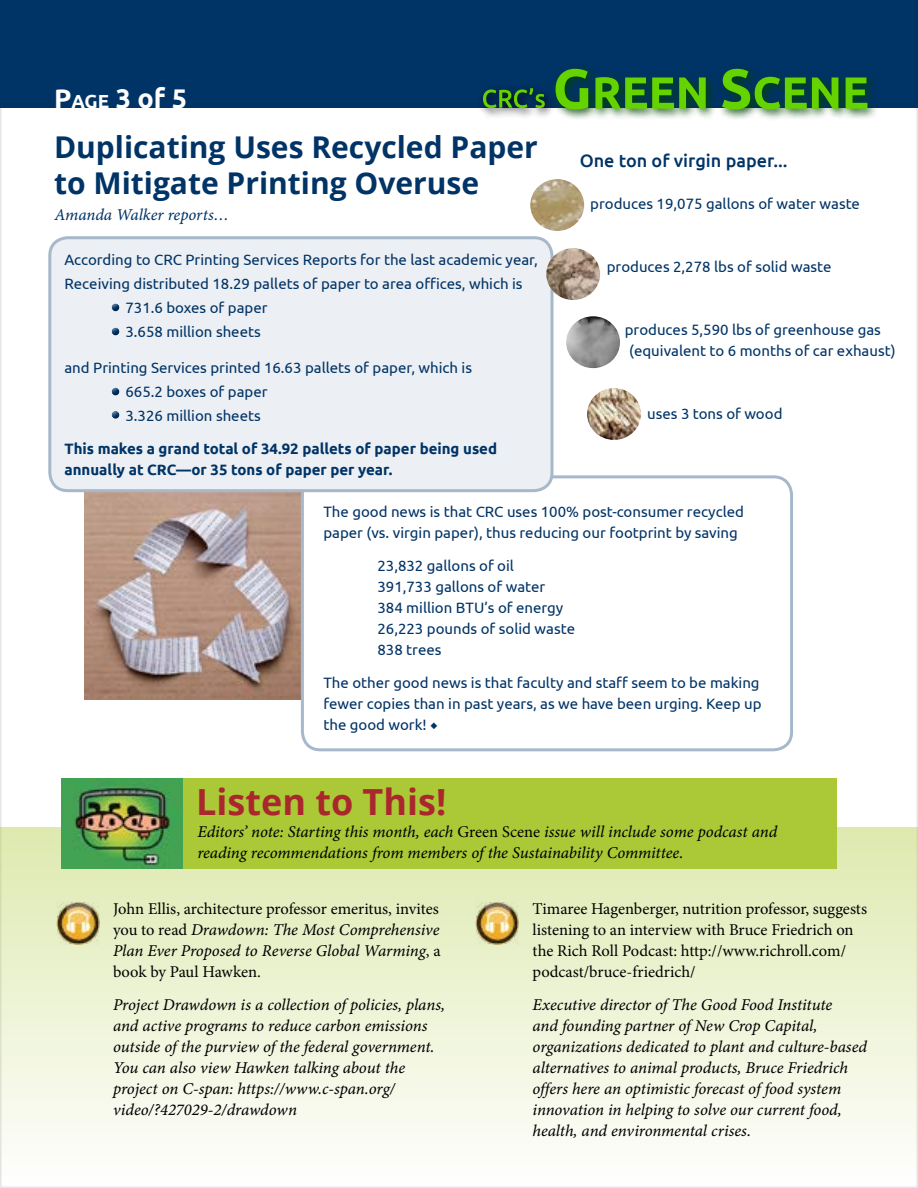
<style>
.page{position:relative;width:918px;height:1188px;background:#fff}
.page>*{position:absolute;margin:0;border:0;box-sizing:border-box;transform-origin:0 0}
.t1{font:700 36px "Open Sans";color:#aa272d}
.t2{font:700 30px/36px "Open Sans";color:#036}
.t3{font:700 27px "Ubuntu";color:#fff}
.t4{font:500 18px "Ubuntu";color:#036}
.t5{font:16.5px/21px "Minion Pro It Capt";letter-spacing:-.005em;color:#000}
.t6{font:16.5px/21px "Minion Pro";color:#000}
.t7{font:16.5px "Minion Pro It Capt";letter-spacing:-.005em;color:#036}
.t8{font:15px/21px "Ubuntu";color:#036}
.t9{font:700 15px/21px "Ubuntu";color:#036}
.s1{font-style:inherit}
.s2{font-size:18.9px}
.s3{font-family:"Minion Pro";font-size:16.5px}
.s4{font-family:"Minion Pro"}
</style>
<div class="page">
<div style="left:0;top:827px;width:918px;height:361px;background:linear-gradient(to bottom,#dde9af,#fefefe)"></div>
<div style="left:61px;top:778px;width:776px;height:91px;background:#abc936"></div>
<img style="left:61px;top:778px;width:121px;height:91px">
<img style="left:56px;top:902px;width:43px;height:43px">
<img style="left:475px;top:902px;width:43px;height:43px">
<img style="left:84px;top:492px;width:217px;height:208px">
<div style="left:301px;top:475px;width:492px;height:276px;border:3px solid #a6b8ca;border-radius:18px"></div>
<div style="left:50px;top:238px;width:502px;height:253px;background:#eceff3;border-radius:18px"></div>
<div style="left:48px;top:236px;width:505px;height:256px;border:3px solid #a6b8ca;border-radius:18px"></div>
<div style="left:106px;top:298px;width:24px;height:14px;background:#000;opacity:.75"></div>
<div style="left:106px;top:322px;width:24px;height:14px;background:#000;opacity:.75"></div>
<div style="left:106px;top:382px;width:24px;height:14px;background:#000;opacity:.75"></div>
<div style="left:106px;top:405px;width:24px;height:15px;background:#000;opacity:.75"></div>
<img style="left:530px;top:179px;width:54px;height:52px">
<img style="left:546px;top:248px;width:54px;height:52px">
<img style="left:566px;top:316px;width:54px;height:52px">
<img style="left:587px;top:388px;width:54px;height:52px">
<div style="left:0;top:0;width:918px;height:108px;background:#036"></div>
<div style="left:478px;top:83px;width:78px;height:36px;background:#000;opacity:.9"></div>
<svg style="left:483px;top:88px;width:62px;height:20px"></svg>
<div style="left:550px;top:64px;width:329px;height:57px;background:#040;opacity:.9"></div>
<svg style="left:556px;top:69px;width:311px;height:41px"></svg>
<h3 class="t3" style="left:54px;top:82px;width:135px"><span class="s1">P</span><span class="s2">age</span> 3 of 5</h3>
<h2 class="t2" style="left:54px;top:129px;width:485px">Duplicating Uses Recycled Paper to Mitigate Printing Overuse</h2>
<p class="t7" style="left:55px;top:203px;width:176px">Amanda Walker reports…</p>
<p class="t8" style="left:64px;top:249px;width:475px">According to CRC Printing Services Reports for the last academic year,</p>
<p class="t8" style="left:64px;top:273px;width:460px">Receiving distributed 18.29 pallets of paper to area offices, which is</p>
<p class="t8" style="left:125px;top:297px;width:144px">731.6 boxes of paper</p>
<p class="t8" style="left:125px;top:321px;width:137px">3.658 million sheets</p>
<p class="t8" style="left:125px;top:355px;width:348px;line-height:24px;text-indent:-61px">and Printing Services printed 16.63 pallets of paper, which is<br>665.2 boxes of paper<br>3.326 million sheets</p>
<p class="t9" style="left:64px;top:438px;width:434px">This makes a grand total of 34.92 pallets of paper being used annually at CRC—or 35 tons of paper per year.</p>
<p class="t4" style="left:580px;top:149px;width:210px">One ton of virgin paper...</p>
<p class="t8" style="left:590px;top:193px;width:271px">produces 19,075 gallons of water waste</p>
<p class="t8" style="left:607px;top:256px;width:226px">produces 2,278 lbs of solid waste</p>
<p class="t8" style="left:629px;top:319px;width:268px;text-indent:-4px">produces 5,590 lbs of greenhouse gas (equivalent to 6 months of car exhaust)</p>
<p class="t8" style="left:647px;top:403px;width:137px">uses 3 tons of wood</p>
<p class="t8" style="left:323px;top:500px;width:422px">The good news is that CRC uses 100% post-consumer recycled paper (vs. virgin paper), thus reducing our footprint by saving</p>
<p class="t8" style="left:377px;top:554px;width:199px">23,832 gallons of oil<br>391,733 gallons of water<br>384 million BTU’s of energy<br>26,223 pounds of solid waste<br>838 trees</p>
<p class="t8" style="left:323px;top:671px;width:440px">The other good news is that faculty and staff seem to be making fewer copies than in past years, as we have been urging. Keep up the good work! <span class="s3">◆</span></p>
<h1 class="t1" style="left:196px;top:776px;width:252px">Listen to This!</h1>
<p class="t5" style="left:197px;top:821px;width:581px">Editors’ note: Starting this month, each <span class="s4">Green Scene</span> issue will include some podcast and reading recommendations from members of the Sustainability Committee.</p>
<p class="t6" style="left:113px;top:898px;width:327px">John Ellis, architecture professor emeritus, invites</p>
<p class="t5" style="left:113px;top:919px;width:329px"><span class="s4">you to read</span> Drawdown: The Most Comprehensive<br>Plan Ever Proposed to Reverse Global Warming<span class="s4">, a</span></p>
<p class="t6" style="left:113px;top:961px;width:149px">book by Paul Hawken.</p>
<p class="t5" style="left:113px;top:994px;width:333px">Project Drawdown is a collection of policies, plans, and active programs to reduce carbon emissions outside of the purview of the federal government.<br>You can also view Hawken talking about the project on C-span: https://www.c-span.org/ video/?427029-2/drawdown</p>
<p class="t6" style="left:533px;top:898px;width:336px">Timaree Hagenberger, nutrition professor, suggests listening to an interview with Bruce Friedrich on the Rich Roll Podcast: http://www.richroll.com/ podcast/bruce-friedrich/</p>
<p class="t5" style="left:533px;top:994px;width:336px">Executive director of The Good Food Institute<br>and founding partner of New Crop Capital, organizations dedicated to plant and culture-based alternatives to animal products, Bruce Friedrich offers here an optimistic forecast of food system innovation in helping to solve our current food, health, and environmental crises.</p>
</div>
